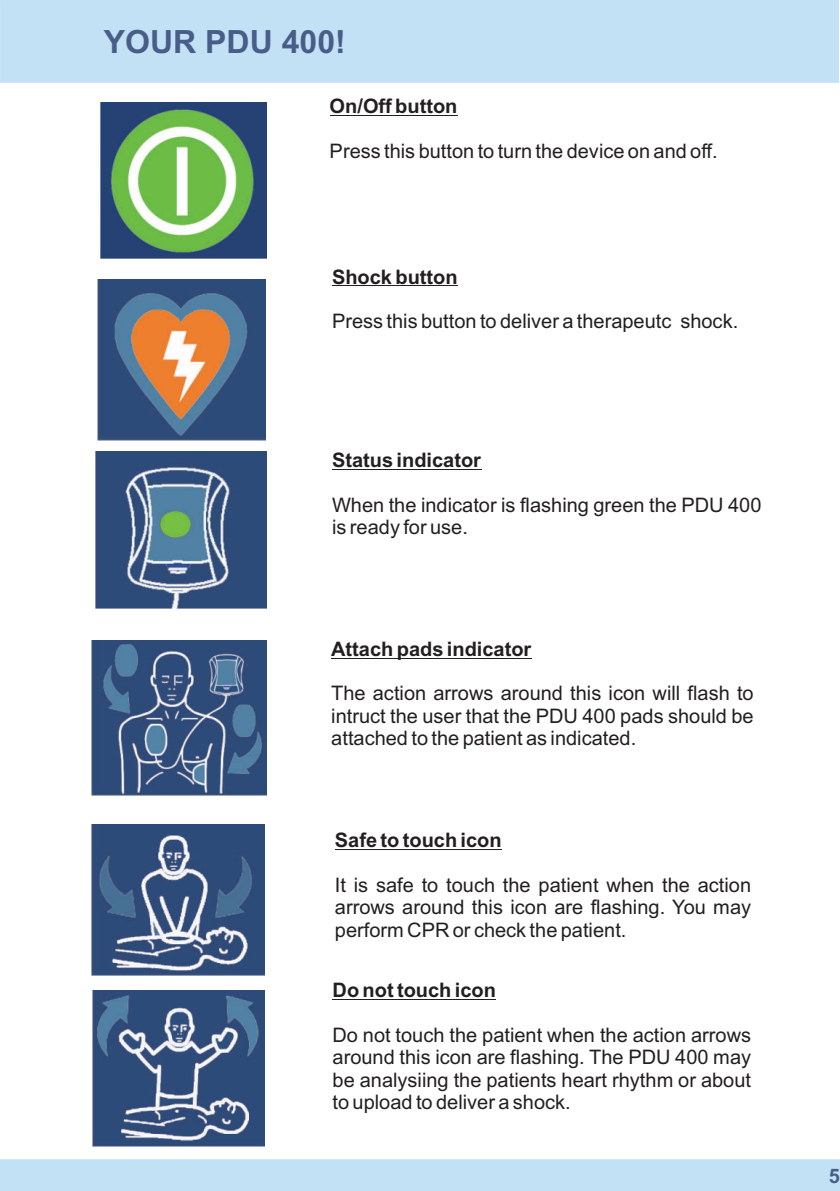
<style>
.page{position:relative;width:840px;height:1191px;background:#fff}
.page>*{position:absolute;margin:0;border:0;box-sizing:border-box;transform-origin:0 0}
.t1{font:700 32px "Arial";color:#485e88}
.t2{font:20px/22.4px "Arial";color:#231f20;text-align:justify}
.t3{font:700 20px "Arial";color:#231f20}
.t4{font:700 20px "Arial";color:#485e88}
</style>
<div class="page">
<hr style="left:335px;top:849px;width:166px;height:1px;background:#231f20">
<hr style="left:332px;top:285px;width:125px;height:1px;background:#231f20">
<hr style="left:332px;top:468px;width:149px;height:1px;background:#231f20">
<hr style="left:329px;top:115px;width:128px;height:1px;background:#231f20">
<hr style="left:331px;top:657px;width:200px;height:1px;background:#231f20">
<hr style="left:332px;top:999px;width:163px;height:1px;background:#231f20">
<div style="left:0;top:0;width:838px;height:83px;background:#c3e1f5"></div>
<div style="left:0;top:1159px;width:839px;height:32px;background:#c3e1f5"></div>
<img style="left:98px;top:280px;width:167px;height:161px">
<img style="left:100px;top:103px;width:166px;height:155px">
<img style="left:92px;top:640px;width:174px;height:155px">
<img style="left:92px;top:990px;width:172px;height:156px">
<img style="left:91px;top:824px;width:173px;height:151px">
<img style="left:96px;top:452px;width:171px;height:156px">
<h1 class="t1" style="left:104px;top:30px;width:243px">YOUR PDU 400!</h1>
<p class="t3" style="left:329px;top:99px;width:129px">On/Off button</p>
<p class="t2" style="left:329px;top:142px;width:389px">Press this button to turn the device on and off.</p>
<p class="t3" style="left:332px;top:269px;width:127px">Shock button</p>
<p class="t2" style="left:332px;top:312px;width:407px">Press this button to deliver a therapeutc shock.</p>
<p class="t3" style="left:332px;top:452px;width:150px">Status indicator</p>
<p class="t2" style="left:332px;top:495px;width:431px">When the indicator is flashing green the PDU 400 is ready for use.</p>
<p class="t3" style="left:331px;top:641px;width:202px">Attach pads indicator</p>
<p class="t2" style="left:331px;top:684px;width:424px">The action arrows around this icon will flash to intruct the user that the PDU 400 pads should be attached to the patient as indicated.</p>
<p class="t3" style="left:335px;top:832px;width:168px">Safe to touch icon</p>
<p class="t2" style="left:335px;top:875px;width:417px">It is safe to touch the patient when the action arrows around this icon are flashing. You may perform CPR or check the patient.</p>
<p class="t3" style="left:332px;top:982px;width:165px">Do not touch icon</p>
<p class="t2" style="left:332px;top:1025px;width:420px">Do not touch the patient when the action arrows around this icon are flashing. The PDU 400 may be analysiing the patients heart rhythm or about to upload to deliver a shock.</p>
<p class="t4" style="left:828px;top:1168px;width:13px">5</p>
</div>
